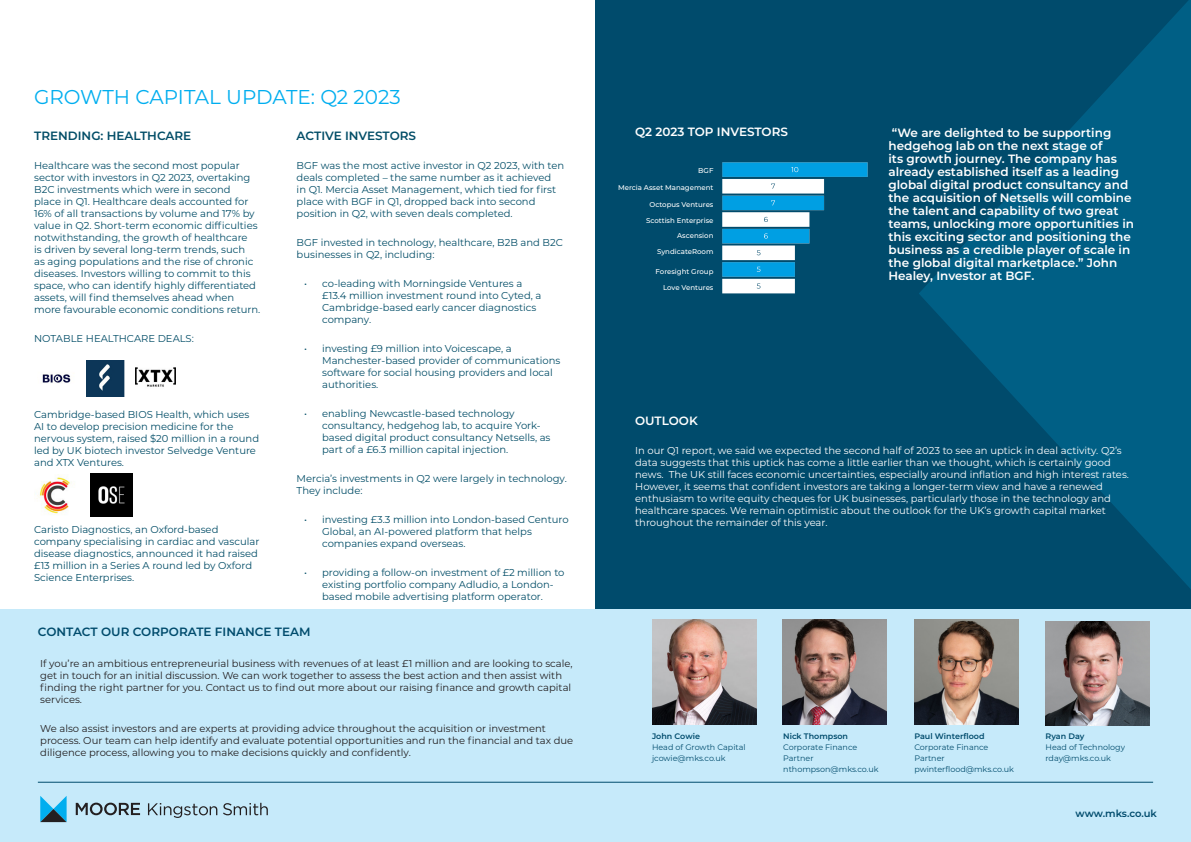
<style>
.page{position:relative;width:1191px;height:842px;background:#fff}
.page>*{position:absolute;margin:0;border:0;box-sizing:border-box;transform-origin:0 0}
.Pullout{font:20px "Montserrat";letter-spacing:-.005em;color:#00aeef}
.t1{font:600 12px/13px "Montserrat";color:#fff}
.t2{font:600 12px "Montserrat";color:#024d67}
.t3{font:600 12px "Montserrat";color:#004b6c}
.t4{font:10px/12px "Montserrat";color:#024d67}
.t5{font:10px/12px "Montserrat";color:#231f20}
.t6{font:10px/12px "Montserrat";color:#fff}
.t7{font:600 10px "Montserrat";letter-spacing:-.01em;color:#004b6c}
.t8{font:8px/11px "Montserrat";color:#004b6c}
.t9{font:500 7px "Montserrat";color:#fff}
.s1{font-weight:600}
</style>
<div class="page">
<div style="left:595px;top:0;width:595px;height:842px;background:#004b6c"></div>
<div style="left:0;top:610px;width:1190px;height:232px;background:#c6eafa"></div>
<svg style="left:148px;top:803px;width:69px;height:15px"></svg>
<svg style="left:223px;top:803px;width:45px;height:12px"></svg>
<svg style="left:40px;top:796px;width:27px;height:26px"></svg>
<svg style="left:76px;top:803px;width:64px;height:12px"></svg>
<hr style="left:38px;top:782px;width:1115px;height:1px;background:#004b6c">
<img style="left:652px;top:620px;width:104px;height:104px">
<img style="left:914px;top:620px;width:104px;height:104px">
<img style="left:1045px;top:715px;width:104px;height:10px">
<img style="left:782px;top:620px;width:105px;height:104px">
<svg style="left:918px;top:0;width:273px;height:715px"></svg>
<img style="left:722px;top:162px;width:146px;height:132px">
<img style="left:42px;top:374px;width:29px;height:9px">
<img style="left:87px;top:360px;width:37px;height:37px">
<img style="left:36px;top:477px;width:36px;height:37px">
<img style="left:91px;top:473px;width:42px;height:43px">
<img style="left:135px;top:367px;width:41px;height:20px">
<p class="Pullout" style="left:34px;top:83px;width:368px">GROWTH CAPITAL UPDATE: Q2 2023</p>
<h2 class="t2" style="left:34px;top:127px;width:159px">TRENDING: HEALTHCARE</h2>
<h2 class="t4" style="left:34px;top:159px;width:228px">Healthcare was the second most popular sector with investors in Q2 2023, overtaking B2C investments which were in second<br>place in Q1. Healthcare deals accounted for 16% of all transactions by volume and 17% by value in Q2. Short-term economic difficulties notwithstanding, the growth of healthcare<br>is driven by several long-term trends, such<br>as aging populations and the rise of chronic diseases. Investors willing to commit to this space, who can identify highly differentiated assets, will find themselves ahead when more favourable economic conditions return.</h2>
<h2 class="t4" style="left:34px;top:332px;width:161px">NOTABLE HEALTHCARE DEALS:</h2>
<h2 class="t4" style="left:34px;top:408px;width:227px">Cambridge-based BIOS Health, which uses AI to develop precision medicine for the nervous system, raised $20 million in a round led by UK biotech investor Selvedge Venture and XTX Ventures.</h2>
<h2 class="t4" style="left:34px;top:523px;width:227px">Caristo Diagnostics, an Oxford-based company specialising in cardiac and vascular disease diagnostics, announced it had raised £13 million in a Series A round led by Oxford Science Enterprises.</h2>
<h2 class="t2" style="left:297px;top:127px;width:121px">ACTIVE INVESTORS</h2>
<h2 class="t4" style="left:297px;top:159px;width:269px">BGF was the most active investor in Q2 2023, with ten deals completed – the same number as it achieved<br>in Q1. Mercia Asset Management, which tied for first place with BGF in Q1, dropped back into second position in Q2, with seven deals completed.</h2>
<h2 class="t4" style="left:297px;top:236px;width:268px">BGF invested in technology, healthcare, B2B and B2C businesses in Q2, including:</h2>
<p class="t4" style="left:322px;top:277px;width:221px;text-indent:-18px">• co-leading with Morningside Ventures a £13.4 million investment round into Cyted, a Cambridge-based early cancer diagnostics company.</p>
<p class="t4" style="left:322px;top:342px;width:240px;text-indent:-18px">• investing £9 million into Voicescape, a Manchester-based provider of communications software for social housing providers and local authorities.</p>
<p class="t4" style="left:322px;top:407px;width:230px;text-indent:-18px">• enabling Newcastle-based technology consultancy, hedgehog lab, to acquire York&shy;based digital product consultancy Netsells, as part of a £6.3 million capital injection.</p>
<h2 class="t4" style="left:297px;top:472px;width:272px">Mercia’s investments in Q2 were largely in technology.<br>They include:</h2>
<p class="t4" style="left:322px;top:513px;width:248px;text-indent:-18px">• investing £3.3 million into London-based Centuro<br>Global, an AI-powered platform that helps companies expand overseas.</p>
<p class="t4" style="left:322px;top:566px;width:244px;text-indent:-18px">• providing a follow-on investment of £2 million to existing portfolio company Adludio, a London&shy;based mobile advertising platform operator.</p>
<h2 class="t3" style="left:38px;top:623px;width:274px">CONTACT OUR CORPORATE FINANCE TEAM</h2>
<h2 class="t5" style="left:40px;top:657px;width:534px">If you’re an ambitious entrepreneurial business with revenues of at least £1 million and are looking to scale, get in touch for an initial discussion. We can work together to assess the best action and then assist with finding the right partner for you. Contact us to find out more about our raising finance and growth capital services.</h2>
<h2 class="t5" style="left:40px;top:722px;width:534px">We also assist investors and are experts at providing advice throughout the acquisition or investment process. Our team can help identify and evaluate potential opportunities and run the financial and tax due diligence process, allowing you to make decisions quickly and confidently.</h2>
<h2 class="t1" style="left:635px;top:125px;width:154px">Q2 2023 TOP INVESTORS</h2>
<h2 class="t1" style="left:888px;top:126px;width:247px">“We are delighted to be supporting hedgehog lab on the next stage of<br>its growth journey. The company has already established itself as a leading global digital product consultancy and the acquisition of Netsells will combine the talent and capability of two great teams, unlocking more opportunities in this exciting sector and positioning the business as a credible player of scale in the global digital marketplace.” John Healey, Investor at BGF.</h2>
<h2 class="t9" style="left:698px;top:166px;width:17px">BGF</h2>
<h2 class="t9" style="left:618px;top:183px;width:97px">Mercia Asset Management</h2>
<h2 class="t9" style="left:649px;top:200px;width:65px">Octopus Ventures</h2>
<h2 class="t9" style="left:646px;top:215px;width:69px">Scottish Enterprise</h2>
<h2 class="t9" style="left:677px;top:231px;width:38px">Ascension</h2>
<h2 class="t9" style="left:657px;top:247px;width:58px">SyndicateRoom</h2>
<h2 class="t9" style="left:655px;top:267px;width:59px">Foresight Group</h2>
<h2 class="t9" style="left:663px;top:283px;width:52px">Love Ventures</h2>
<h2 class="t1" style="left:635px;top:414px;width:64px">OUTLOOK</h2>
<h2 class="t6" style="left:635px;top:444px;width:495px">In our Q1 report, we said we expected the second half of 2023 to see an uptick in deal activity. Q2’s data suggests that this uptick has come a little earlier than we thought, which is certainly good news. The UK still faces economic uncertainties, especially around inflation and high interest rates.<br>However, it seems that confident investors are taking a longer-term view and have a renewed enthusiasm to write equity cheques for UK businesses, particularly those in the technology and healthcare spaces. We remain optimistic about the outlook for the UK’s growth capital market throughout the remainder of this year.</h2>
<h2 class="t8" style="left:652px;top:731px;width:95px"><span class="s1">John Cowie<br></span>Head of Growth Capital jcowie@mks.co.uk</h2>
<h2 class="t8" style="left:783px;top:731px;width:97px"><span class="s1">Nick Thompson<br></span>Corporate Finance<br>Partner nthompson@mks.co.uk</h2>
<h2 class="t8" style="left:914px;top:731px;width:101px"><span class="s1">Paul Winterflood<br></span>Corporate Finance<br>Partner pwinterflood@mks.co.uk</h2>
<h2 class="t8" style="left:1045px;top:731px;width:81px"><span class="s1">Ryan Day<br></span>Head of Technology rday@mks.co.uk</h2>
<h3 class="t7" style="left:1075px;top:806px;width:83px">www.mks.co.uk</h3>
</div>
